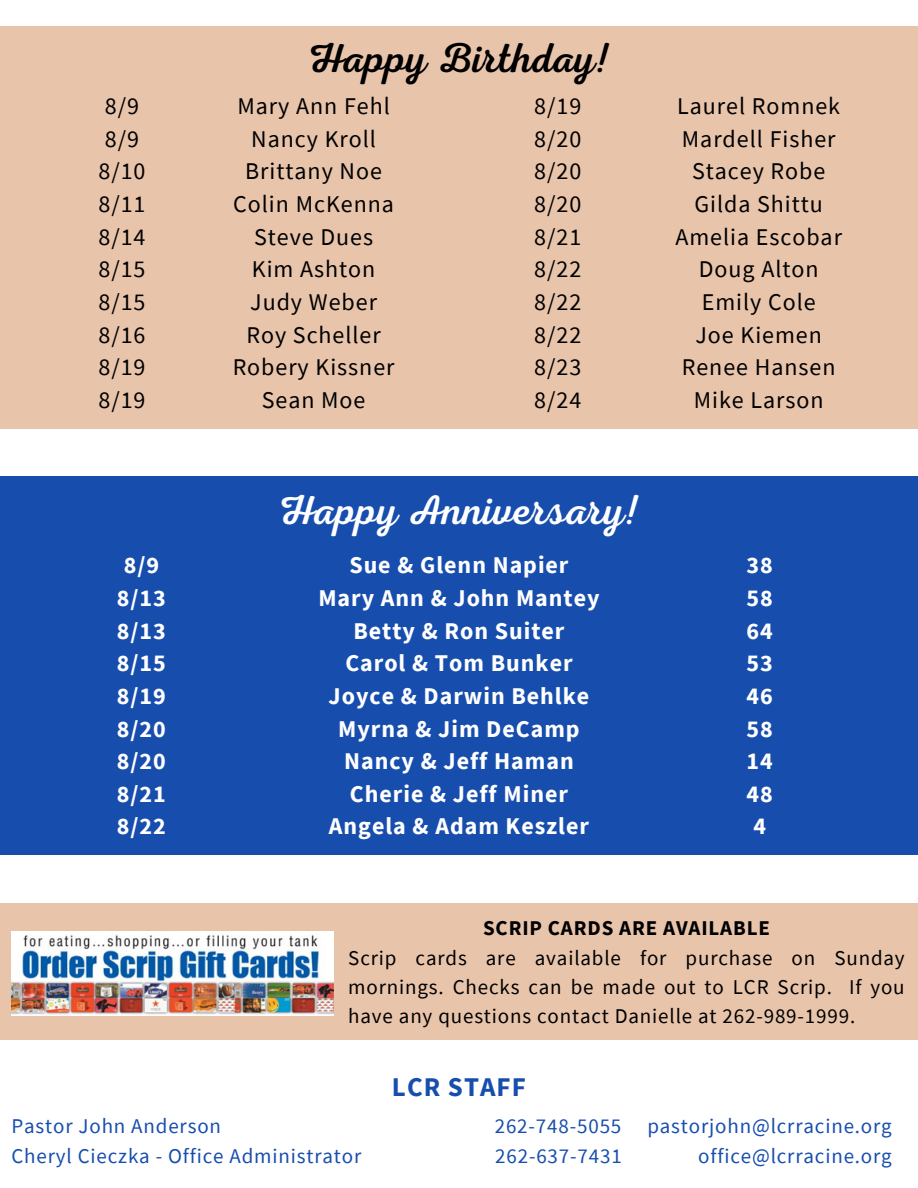
<style>
.page{position:relative;width:918px;height:1188px;background:#fff}
.page>*{position:absolute;margin:0;border:0;box-sizing:border-box;transform-origin:0 0}
.t1{font:42px "Nexa Script";color:#fff}
.t2{font:42px "Nexa Script";color:#000}
.t3{font:700 27px "Source Sans Pro";letter-spacing:.04em;color:#174eae}
.t4{font:24px/32.7px "Source Sans Pro";letter-spacing:.04em;color:#000;text-align:center}
.t5{font:700 24px/32.7px "Source Sans Pro";letter-spacing:.04em;color:#fff;text-align:center}
.t6{font:21px/29.2px "Source Sans Pro";letter-spacing:.04em;color:#000;text-align:justify}
.t7{font:21px "Source Sans Pro";letter-spacing:.04em;color:#174eae}
.t8{font:700 21px "Source Sans Pro";letter-spacing:.04em;color:#000}
</style>
<div class="page">
<div style="left:0;top:26px;width:917px;height:402px;background:#e8c4ab"></div>
<div style="left:0;top:477px;width:918px;height:378px;background:#174eae"></div>
<div style="left:0;top:903px;width:918px;height:136px;background:#e8c4ab"></div>
<img style="left:11px;top:931px;width:322px;height:85px">
<h1 class="t2" style="left:307px;top:34px;width:305px">Happy Birthday!</h1>
<h4 class="t4" style="left:98px;top:89px;width:49px;text-align:left">8/9<br>8/9<br>8/10<br>8/11<br>8/14<br>8/15<br>8/15<br>8/16<br>8/19<br>8/19</h4>
<h4 class="t4" style="left:233px;top:89px;width:163px">Mary Ann Fehl<br>Nancy Kroll<br>Brittany Noe<br>Colin McKenna<br>Steve Dues<br>Kim Ashton<br>Judy Weber<br>Roy Scheller<br>Robery Kissner<br>Sean Moe</h4>
<h4 class="t4" style="left:534px;top:89px;width:49px;text-align:justify">8/19<br>8/20<br>8/20<br>8/20<br>8/21<br>8/22<br>8/22<br>8/22<br>8/23<br>8/24</h4>
<h3 class="t4" style="left:675px;top:89px;width:168px">Laurel Romnek<br>Mardell Fisher<br>Stacey Robe<br>Gilda Shittu<br>Amelia Escobar<br>Doug Alton<br>Emily Cole<br>Joe Kiemen<br>Renee Hansen<br>Mike Larson</h3>
<h1 class="t1" style="left:278px;top:486px;width:364px">Happy Anniversary!</h1>
<p class="t5" style="left:318px;top:549px;width:283px">Sue &amp; Glenn Napier<br>Mary Ann &amp; John Mantey<br>Betty &amp; Ron Suiter<br>Carol &amp; Tom Bunker<br>Joyce &amp; Darwin Behlke<br>Myrna &amp; Jim DeCamp<br>Nancy &amp; Jeff Haman<br>Cherie &amp; Jeff Miner<br>Angela &amp; Adam Keszler</p>
<p class="t5" style="left:117px;top:549px;width:51px;text-align:left">8/9<br>8/13<br>8/13<br>8/15<br>8/19<br>8/20<br>8/20<br>8/21<br>8/22</p>
<p class="t5" style="left:747px;top:549px;width:28px;text-align:justify">38<br>58<br>64<br>53<br>46<br>58<br>14<br>48<br>4</p>
<h3 class="t8" style="left:483px;top:915px;width:288px">SCRIP CARDS ARE AVAILABLE</h3>
<h3 class="t6" style="left:348px;top:942px;width:558px">Scrip cards are available for purchase on Sunday mornings. Checks can be made out to LCR Scrip. If you have any questions contact Danielle at 262-989-1999.</h3>
<p class="t7" style="left:11px;top:1113px;width:211px">Pastor John Anderson</p>
<p class="t7" style="left:11px;top:1142px;width:351px">Cheryl Cieczka - Office Administrator</p>
<p class="t3" style="left:392px;top:1069px;width:136px">LCR STAFF</p>
<h2 class="t7" style="left:495px;top:1113px;width:399px">262-748-5055 pastorjohn@lcrracine.org</h2>
<p class="t7" style="left:495px;top:1142px;width:128px">262-637-7431</p>
<p class="t7" style="left:698px;top:1142px;width:195px">office@lcrracine.org</p>
</div>
